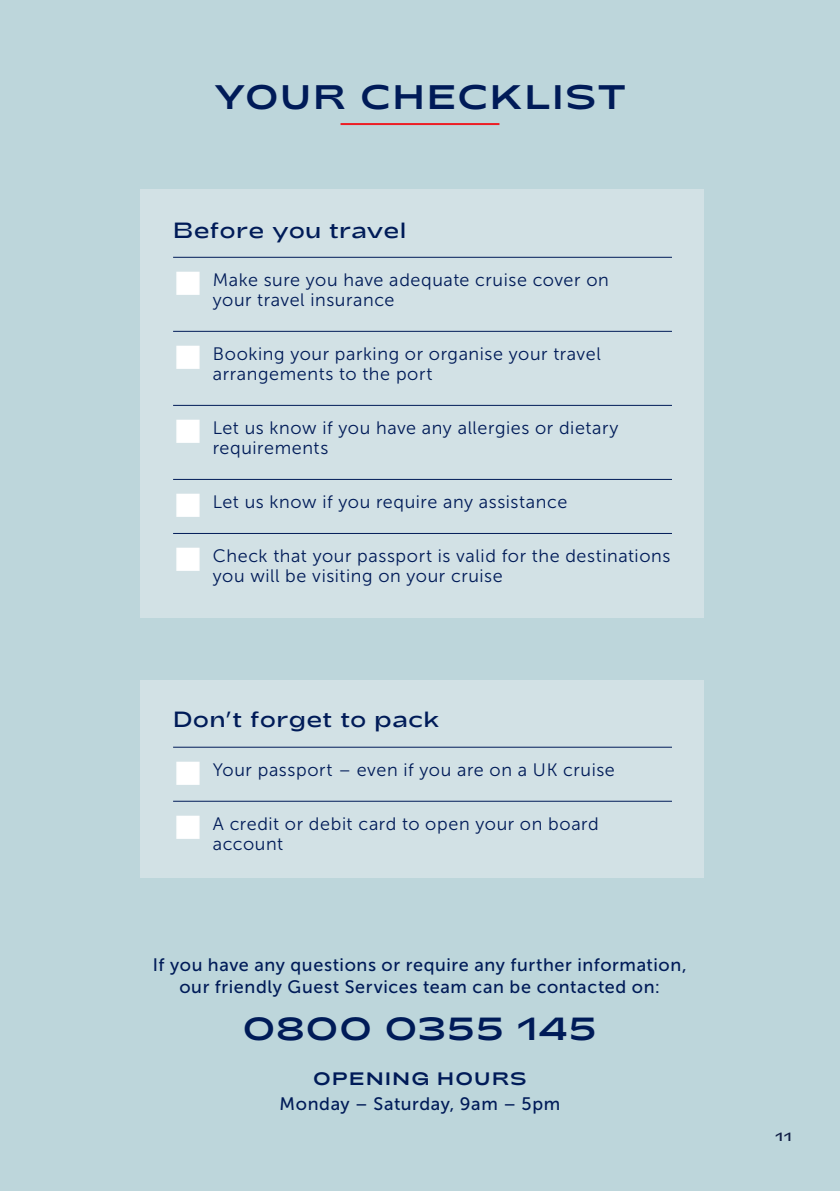
<style>
.page{position:relative;width:840px;height:1191px;background:#fff}
.page>*{position:absolute;margin:0;border:0;box-sizing:border-box;transform-origin:0 0}
.t1{font:34px "Adieu ALTCS";letter-spacing:.065em;color:#001b58}
.t2{font:32px "Adieu ALTCS";letter-spacing:.07em;color:#001b58}
.t3{font:300 22px "Adieu ALTCS";letter-spacing:.03em;color:#001b58}
.t4{font:18px/20px "Museo Sans 300";letter-spacing:.03em;color:#001b58}
.t5{font:18px/22px "Museo Sans 500";letter-spacing:.035em;color:#001b58;text-align:center}
.t6{font:18px "Adieu ALTCS";letter-spacing:.085em;color:#001b58}
.t7{font:12px "Adieu ALTCS";color:#0f1d44}
.s1{color:#fff}
</style>
<div class="page">
<div style="left:0;top:0;width:839px;height:1191px;background:#bdd6db"></div>
<div style="left:140px;top:189px;width:563px;height:429px;background:#d2e1e5"></div>
<div style="left:140px;top:680px;width:563px;height:198px;background:#d2e1e5"></div>
<hr style="left:340px;top:123px;width:159px;height:2px;background:#ed1d24">
<hr style="left:173px;top:257px;width:498px;height:1px;background:#001b58">
<hr style="left:173px;top:331px;width:498px;height:1px;background:#001b58">
<hr style="left:173px;top:405px;width:498px;height:1px;background:#001b58">
<hr style="left:173px;top:479px;width:498px;height:1px;background:#001b58">
<hr style="left:173px;top:533px;width:498px;height:1px;background:#001b58">
<hr style="left:173px;top:747px;width:498px;height:1px;background:#001b58">
<hr style="left:173px;top:801px;width:498px;height:1px;background:#001b58">
<h1 class="t1" style="left:214px;top:77px;width:413px">YOUR CHECKLIST</h1>
<p class="t3" style="left:173px;top:217px;width:235px">Before you travel</p>
<p class="t4" style="left:213px;top:270px;width:397px;text-indent:-40px"><span class="s1">■</span> Make sure you have adequate cruise cover on your travel insurance</p>
<p class="t4" style="left:213px;top:344px;width:389px;text-indent:-40px"><span class="s1">■</span> Booking your parking or organise your travel arrangements to the port</p>
<p class="t4" style="left:213px;top:418px;width:407px;text-indent:-40px"><span class="s1">■</span> Let us know if you have any allergies or dietary requirements</p>
<p class="t4" style="left:173px;top:492px;width:395px"><span class="s1">■</span> Let us know if you require any assistance</p>
<p class="t4" style="left:213px;top:546px;width:459px;text-indent:-40px"><span class="s1">■</span> Check that your passport is valid for the destinations you will be visiting on your cruise</p>
<p class="t3" style="left:173px;top:707px;width:268px">Don’t forget to pack</p>
<p class="t4" style="left:173px;top:759px;width:443px"><span class="s1">■</span> Your passport – even if you are on a UK cruise</p>
<p class="t4" style="left:213px;top:813px;width:387px;text-indent:-40px"><span class="s1">■</span> A credit or debit card to open your on board account</p>
<p class="t5" style="left:153px;top:953px;width:535px">If you have any questions or require any further information, our friendly Guest Services team can be contacted on:</p>
<h2 class="t2" style="left:243px;top:1010px;width:353px">0800 0355 145</h2>
<p class="t6" style="left:313px;top:1068px;width:214px">OPENING HOURS</p>
<p class="t5" style="left:279px;top:1092px;width:282px">Monday – Saturday, 9am – 5pm</p>
<p class="t7" style="left:775px;top:1129px;width:18px">11</p>
</div>
